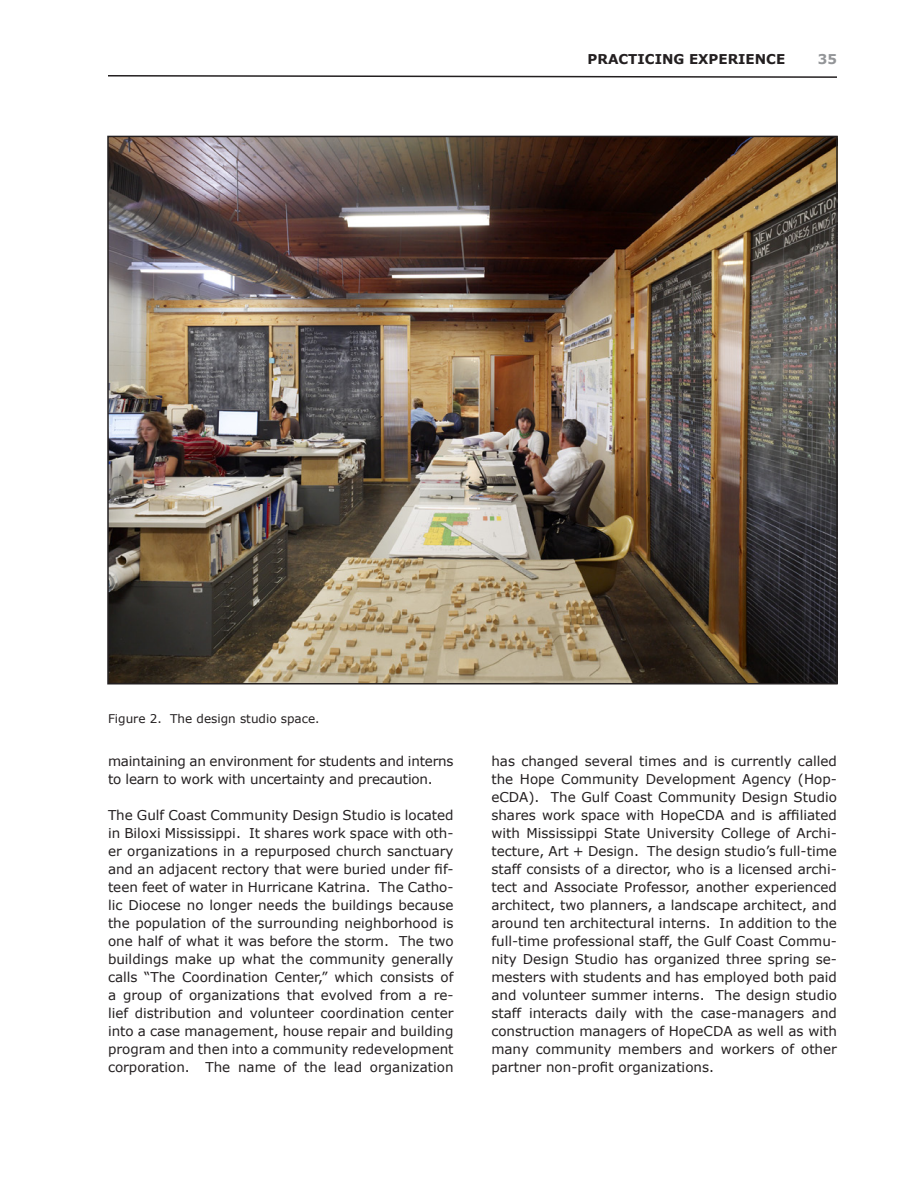
<style>
.page{position:relative;width:918px;height:1188px;background:#fff}
.page>*{position:absolute;margin:0;border:0;box-sizing:border-box;transform-origin:0 0}
.t1{font:13.5px/18px "Verdana";color:#231f20;text-align:justify}
.Paper_Title{font:700 13.5px "Verdana";color:#231f20}
.t2{font:700 13.5px "Verdana";color:#939598}
.t3{font:12px "Verdana";color:#231f20}
</style>
<div class="page">
<svg style="left:108px;top:75px;width:729px;height:3px"></svg>
<img style="left:110px;top:139px;width:725px;height:542px">
<p class="Paper_Title" style="left:588px;top:51px;width:199px">PRACTICING EXPERIENCE</p>
<p class="t2" style="left:818px;top:51px;width:21px">35</p>
<p class="t3" style="left:108px;top:711px;width:213px">Figure 2. The design studio space.</p>
<p class="t1" style="left:108px;top:753px;width:347px">maintaining an environment for students and interns to learn to work with uncertainty and precaution.</p>
<p class="t1" style="left:108px;top:807px;width:347px">The Gulf Coast Community Design Studio is located in Biloxi Mississippi. It shares work space with oth&shy;er organizations in a repurposed church sanctuary and an adjacent rectory that were buried under fif&shy;teen feet of water in Hurricane Katrina. The Catho&shy;lic Diocese no longer needs the buildings because the population of the surrounding neighborhood is one half of what it was before the storm. The two buildings make up what the community generally calls “The Coordination Center,” which consists of a group of organizations that evolved from a re&shy;lief distribution and volunteer coordination center into a case management, house repair and building program and then into a community redevelopment corporation. The name of the lead organization</p>
<p class="t1" style="left:491px;top:753px;width:347px">has changed several times and is currently called the Hope Community Development Agency (Hop&shy;eCDA). The Gulf Coast Community Design Studio shares work space with HopeCDA and is affiliated with Mississippi State University College of Archi&shy;tecture, Art + Design. The design studio’s full-time staff consists of a director, who is a licensed archi&shy;tect and Associate Professor, another experienced architect, two planners, a landscape architect, and around ten architectural interns. In addition to the full-time professional staff, the Gulf Coast Commu&shy;nity Design Studio has organized three spring se&shy;mesters with students and has employed both paid and volunteer summer interns. The design studio staff interacts daily with the case-managers and construction managers of HopeCDA as well as with many community members and workers of other partner non-profit organizations.</p>
</div>
